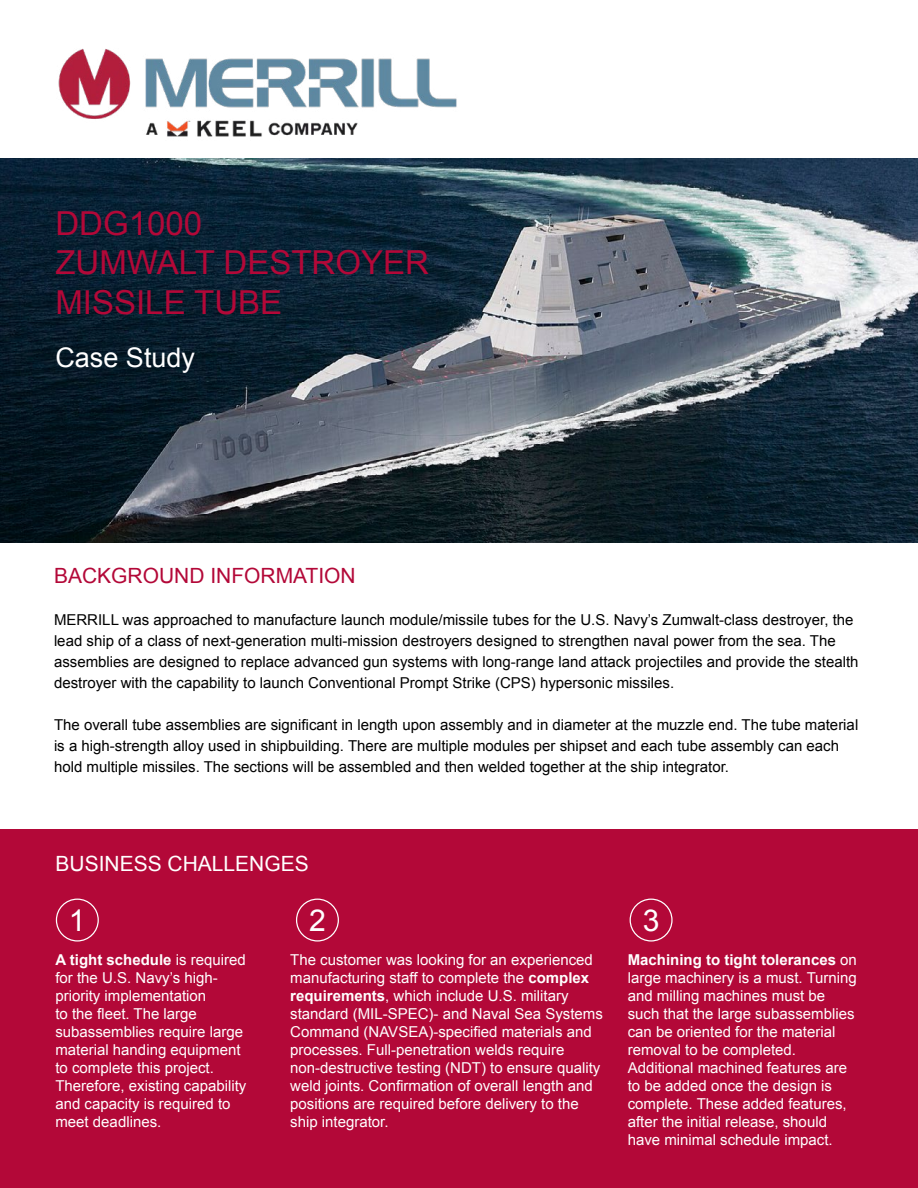
<style>
.page{position:relative;width:918px;height:1188px;background:#fff}
.page>*{position:absolute;margin:0;border:0;box-sizing:border-box;transform-origin:0 0}
.t1{font:33px/39.6px "Arial";color:#b30838}
.t2{font:30.15px "Arial";color:#fff}
.t3{font:27px "Arial";color:#fff}
.t4{font:21px "Arial";color:#b30838}
.t5{font:21px "Arial";color:#fff}
.t6{font:15px/18px "Arial";color:#fff}
.t7{font:15px/21px "Arial";color:#000}
.s1{font-weight:700}
</style>
<div class="page">
<img style="left:0;top:159px;width:918px;height:383px">
<div style="left:0;top:830px;width:918px;height:358px;background:#b30838"></div>
<div style="left:56px;top:899px;width:43px;height:43px;border:1px solid #fff;border-radius:50%"></div>
<div style="left:296px;top:899px;width:43px;height:43px;border:1px solid #fff;border-radius:50%"></div>
<div style="left:630px;top:899px;width:43px;height:43px;border:1px solid #fff;border-radius:50%"></div>
<img style="left:58px;top:48px;width:399px;height:89px">
<h1 class="t1" style="left:55px;top:204px;width:375px">DDG1000<br>ZUMWALT DESTROYER<br>MISSILE TUBE</h1>
<h3 class="t3" style="left:55px;top:339px;width:141px">Case Study</h3>
<h3 class="t4" style="left:54px;top:562px;width:303px">BACKGROUND INFORMATION</h3>
<p class="t7" style="left:54px;top:609px;width:806px">MERRILL was approached to manufacture launch module/missile tubes for the U.S. Navy’s Zumwalt-class destroyer, the lead ship of a class of next-generation multi-mission destroyers designed to strengthen naval power from the sea. The assemblies are designed to replace advanced gun systems with long-range land attack projectiles and provide the stealth destroyer with the capability to launch Conventional Prompt Strike (CPS) hypersonic missiles.</p>
<p class="t7" style="left:54px;top:714px;width:806px">The overall tube assemblies are significant in length upon assembly and in diameter at the muzzle end. The tube material is a high-strength alloy used in shipbuilding. There are multiple modules per shipset and each tube assembly can each hold multiple missiles. The sections will be assembled and then welded together at the ship integrator.</p>
<h3 class="t5" style="left:56px;top:850px;width:255px">BUSINESS CHALLENGES</h3>
<h2 class="t2" style="left:69px;top:901px;width:18px">1</h2>
<h2 class="t2" style="left:309px;top:901px;width:18px">2</h2>
<h2 class="t2" style="left:643px;top:901px;width:18px">3</h2>
<p class="t6" style="left:55px;top:950px;width:192px"><span class="s1">A tight schedule</span> is required for the U.S. Navy’s high&shy;priority implementation<br>to the fleet. The large subassemblies require large material handing equipment to complete this project.<br>Therefore, existing capability and capacity is required to meet deadlines.</p>
<p class="t6" style="left:290px;top:950px;width:314px">The customer was looking for an experienced manufacturing staff to complete the <span class="s1">complex requirements</span>, which include U.S. military standard (MIL-SPEC)- and Naval Sea Systems Command (NAVSEA)-specified materials and processes. Full-penetration welds require non-destructive testing (NDT) to ensure quality weld joints. Confirmation of overall length and positions are required before delivery to the ship integrator.</p>
<p class="t6" style="left:628px;top:950px;width:231px"><span class="s1">Machining to tight tolerances</span> on large machinery is a must. Turning and milling machines must be such that the large subassemblies can be oriented for the material removal to be completed.<br>Additional machined features are to be added once the design is complete. These added features, after the initial release, should have minimal schedule impact.</p>
</div>
